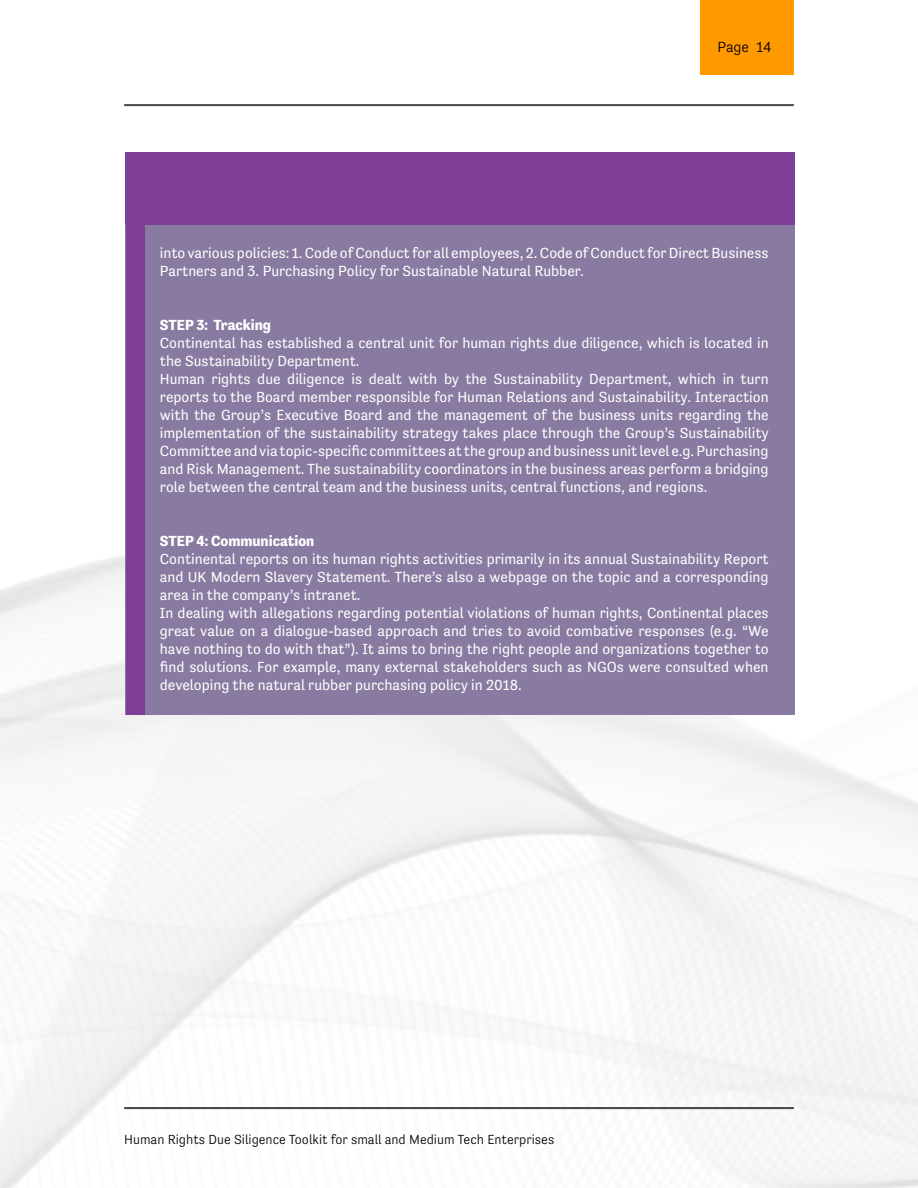
<style>
.page{position:relative;width:918px;height:1188px;background:#fff}
.page>*{position:absolute;margin:0;border:0;box-sizing:border-box;transform-origin:0 0}
.t1{font:15px/18px "Tenso";color:#fff}
.t2{font:700 15px "Tenso";color:#fff}
.t3{font:300 15px "Tenso";color:#000}
.t4{font:300 13.5px "Tenso";color:#000}
</style>
<div class="page">
<div style="left:700px;top:0;width:94px;height:75px;background:#f90"></div>
<hr style="left:124px;top:1107px;width:670px;height:1px;background:#3a3939">
<hr style="left:124px;top:1108px;width:670px;height:1px;background:#3a3939">
<hr style="left:124px;top:104px;width:670px;height:1px;background:#3a3939">
<hr style="left:124px;top:105px;width:670px;height:1px;background:#3a3939">
<div style="left:125px;top:152px;width:670px;height:563px;background:#897aa1"></div>
<div style="left:126px;top:152px;width:19px;height:563px;background:#7f3f98"></div>
<div style="left:125px;top:152px;width:670px;height:72px;background:#7f3f98"></div>
<p class="t3" style="left:717px;top:38px;width:55px">Page 14</p>
<p class="t1" style="left:160px;top:244px;width:610px">into various policies: 1. Code of Conduct for all employees, 2. Code of Conduct for Direct Business<br>Partners and 3. Purchasing Policy for Sustainable Natural Rubber.</p>
<p class="t2" style="left:160px;top:316px;width:113px">STEP 3: Tracking</p>
<p class="t1" style="left:160px;top:334px;width:611px">Continental has established a central unit for human rights due diligence, which is located in the Sustainability Department.<br>Human rights due diligence is dealt with by the Sustainability Department, which in turn reports to the Board member responsible for Human Relations and Sustainability. Interaction with the Group’s Executive Board and the management of the business units regarding the implementation of the sustainability strategy takes place through the Group’s Sustainability Committee and via topic-specific committees at the group and business unit level e.g. Purchasing and Risk Management. The sustainability coordinators in the business areas perform a bridging role between the central team and the business units, central functions, and regions.</p>
<p class="t2" style="left:160px;top:532px;width:156px">STEP 4: Communication</p>
<p class="t1" style="left:160px;top:550px;width:610px">Continental reports on its human rights activities primarily in its annual Sustainability Report and UK Modern Slavery Statement. There’s also a webpage on the topic and a corresponding area in the company’s intranet.<br>In dealing with allegations regarding potential violations of human rights, Continental places great value on a dialogue-based approach and tries to avoid combative responses (e.g. “We have nothing to do with that”). It aims to bring the right people and organizations together to find solutions. For example, many external stakeholders such as NGOs were consulted when developing the natural rubber purchasing policy in 2018.</p>
<p class="t4" style="left:124px;top:1132px;width:432px">Human Rights Due Siligence Toolkit for small and Medium Tech Enterprises</p>
</div>
